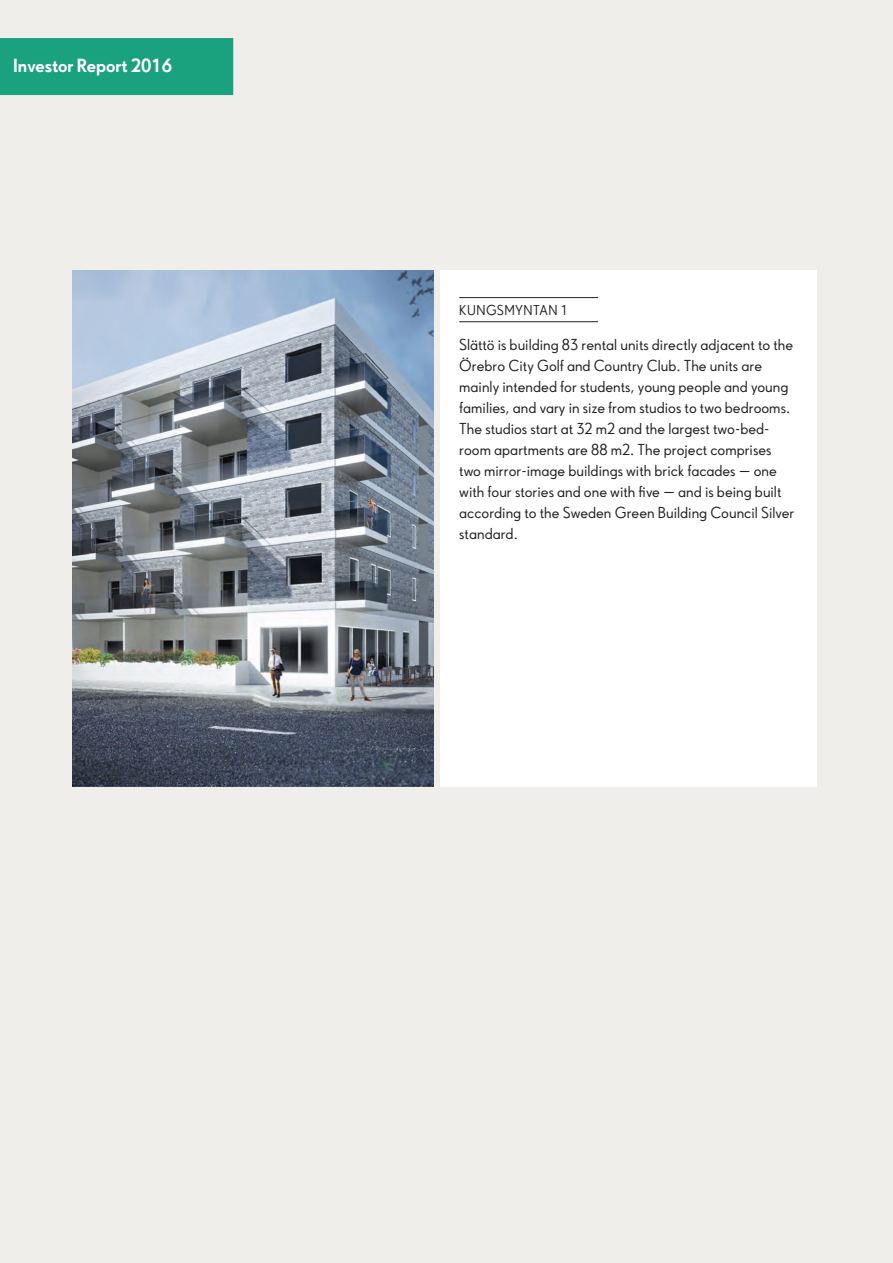
<style>
.page{position:relative;width:893px;height:1263px;background:#f0eeea}
.page>*{position:absolute;margin:0;border:0;box-sizing:border-box;transform-origin:0 0}
.t1{font:700 18px "SBAB Sans";color:#fff}
.t2{font:15px/21px "SBAB Sans";color:#231f20}
.Case_rubrik__linje_ö{font:13.5px "SBAB Sans";letter-spacing:.03em;color:#231f20}
</style>
<div class="page">
<div style="left:1px;top:39px;width:231px;height:55px;background:#1aa27f"></div>
<div style="left:0;top:38px;width:233px;height:57px;border:2px solid #1aa27f"></div>
<div style="left:440px;top:271px;width:376px;height:516px;background:#fff"></div>
<hr style="left:459px;top:297px;width:139px;height:1px;background:#231f20">
<hr style="left:459px;top:321px;width:139px;height:1px;background:#231f20">
<img style="left:72px;top:271px;width:362px;height:516px">
<p class="t1" style="left:13px;top:54px;width:161px">Investor Report 2016</p>
<p class="Case_rubrik__linje_ö" style="left:459px;top:302px;width:110px">KUNGSMYNTAN 1</p>
<p class="t2" style="left:459px;top:333px;width:337px">Slättö is building 83 rental units directly adjacent to the Örebro City Golf and Country Club. The units are mainly intended for students, young people and young families, and vary in size from studios to two bedrooms.<br>The studios start at 32 m2 and the largest two-bed&shy;room apartments are 88 m2. The project comprises two mirror-image buildings with brick facades — one with four stories and one with five — and is being built according to the Sweden Green Building Council Silver standard.</p>
</div>
